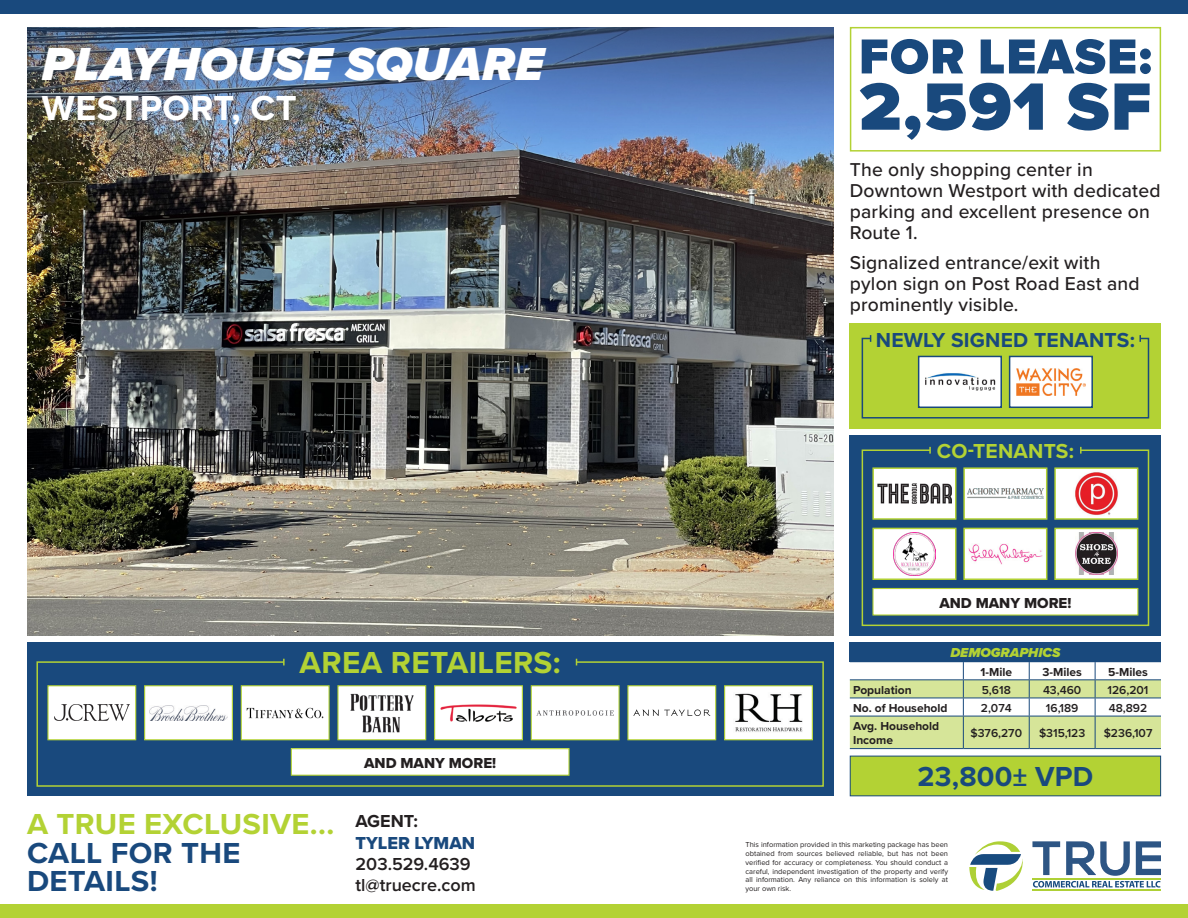
<style>
.page{position:relative;width:1188px;height:918px;background:#fff}
.page>*{position:absolute;margin:0;border:0;box-sizing:border-box;transform-origin:0 0}
.t1{font:900 69.3px "Proxima Nova";color:#19497d}
.t2{font:900 50.85px "Proxima Nova";letter-spacing:.02em;color:#19497d}
.t3{font:italic 900 48px "Proxima Nova";letter-spacing:.01em;color:#fff}
.t4{font:700 36px "Proxima Nova";letter-spacing:.01em;color:#fff}
.t5{font:700 31.5px "Proxima Nova";letter-spacing:.01em;color:#b3d234}
.t6{font:700 30px/28.5px "Proxima Nova";letter-spacing:.01em;color:#19497d}
.t7{font:700 28.5px "Proxima Nova";letter-spacing:.01em;color:#19497d}
.t8{font:700 21px "Proxima Nova";letter-spacing:.01em;color:#19497d}
.t9{font:700 21px "Proxima Nova";letter-spacing:.01em;color:#b3d234}
.t10{font:500 19.35px/20.9px "Proxima Nova";letter-spacing:.01em;color:#231f20}
.t11{font:600 18px/21px "Proxima Nova";color:#231f20}
.t12{font:700 18px "Proxima Nova";color:#231f20}
.t13{font:15px "Proxima Nova Extrabld";color:#231f20}
.t14{font:italic 900 13.5px "Proxima Nova";color:#b3d234}
.t15{font:700 12px/14.4px "Proxima Nova";color:#231f20}
.t16{font:600 12px "Proxima Nova";color:#231f20}
.t17{font:7.5px/8.7px "Proxima Nova";color:#231f20;text-align:justify}
.s1{color:#b3d234}
.s2{font-family:"Proxima Nova Extrabld";font-weight:400;color:#19497d}
</style>
<div class="page">
<div style="left:0;top:0;width:1188px;height:14px;background:#19497d"></div>
<svg style="left:969px;top:841px;width:54px;height:50px"></svg>
<hr style="left:1032px;top:889px;width:129px;height:2px;background:#aed036">
<svg style="left:1032px;top:841px;width:129px;height:47px"></svg>
<div style="left:0;top:904px;width:1188px;height:14px;background:#b3d234"></div>
<div style="left:850px;top:642px;width:311px;height:20px;background:#19497d"></div>
<svg style="left:850px;top:662px;width:311px;height:86px"></svg>
<hr style="left:850px;top:716px;width:113px;height:1px;background:#19497d">
<hr style="left:963px;top:716px;width:66px;height:1px;background:#19497d">
<hr style="left:963px;top:716px;width:1px;height:32px;background:#19497d">
<hr style="left:1029px;top:716px;width:66px;height:1px;background:#19497d">
<hr style="left:1029px;top:716px;width:1px;height:32px;background:#19497d">
<hr style="left:1095px;top:716px;width:66px;height:1px;background:#19497d">
<hr style="left:1095px;top:716px;width:1px;height:32px;background:#19497d">
<hr style="left:850px;top:748px;width:113px;height:1px;background:#19497d">
<hr style="left:963px;top:748px;width:66px;height:1px;background:#19497d">
<hr style="left:1029px;top:748px;width:66px;height:1px;background:#19497d">
<hr style="left:1095px;top:748px;width:66px;height:1px;background:#19497d">
<div style="left:850px;top:756px;width:311px;height:40px;background:#b3d234"></div>
<div style="left:850px;top:756px;width:311px;height:40px;border:1px solid #19497d"></div>
<div style="left:27px;top:642px;width:806px;height:154px;background:#19497d"></div>
<svg style="left:36px;top:661px;width:788px;height:126px"></svg>
<svg style="left:283px;top:659px;width:2px;height:6px"></svg>
<div style="left:291px;top:749px;width:278px;height:26px;background:#fff"></div>
<div style="left:291px;top:748px;width:279px;height:28px;border:1px solid #b3d234"></div>
<div style="left:531px;top:686px;width:88px;height:54px;background:#fff"></div>
<img style="left:537px;top:710px;width:77px;height:6px">
<div style="left:531px;top:685px;width:89px;height:55px;border:1px solid #b3d234"></div>
<div style="left:628px;top:686px;width:88px;height:54px;background:#fff"></div>
<svg style="left:633px;top:710px;width:77px;height:6px"></svg>
<div style="left:627px;top:685px;width:89px;height:55px;border:1px solid #b3d234"></div>
<div style="left:725px;top:686px;width:87px;height:54px;background:#fff"></div>
<img style="left:735px;top:693px;width:68px;height:39px">
<div style="left:724px;top:685px;width:89px;height:55px;border:1px solid #b3d234"></div>
<div style="left:435px;top:686px;width:87px;height:54px;background:#fff"></div>
<img style="left:441px;top:704px;width:75px;height:17px">
<div style="left:434px;top:685px;width:89px;height:55px;border:1px solid #b3d234"></div>
<div style="left:145px;top:686px;width:87px;height:54px;background:#fff"></div>
<img style="left:150px;top:705px;width:77px;height:16px">
<div style="left:144px;top:685px;width:89px;height:55px;border:1px solid #b3d234"></div>
<div style="left:241px;top:686px;width:88px;height:54px;background:#fff"></div>
<img style="left:246px;top:707px;width:78px;height:11px">
<div style="left:241px;top:685px;width:89px;height:55px;border:1px solid #b3d234"></div>
<div style="left:48px;top:686px;width:88px;height:54px;background:#fff"></div>
<img style="left:54px;top:705px;width:75px;height:16px">
<div style="left:47px;top:685px;width:89px;height:55px;border:1px solid #b3d234"></div>
<div style="left:338px;top:686px;width:88px;height:54px;background:#fff"></div>
<img style="left:350px;top:693px;width:64px;height:39px">
<div style="left:337px;top:685px;width:89px;height:55px;border:1px solid #b3d234"></div>
<img style="left:27px;top:239px;width:806px;height:397px">
<img style="left:27px;top:27px;width:806px;height:212px">
<div style="left:850px;top:27px;width:311px;height:125px;border:2px solid #b3d234"></div>
<div style="left:850px;top:323px;width:311px;height:105px;background:#b3d234"></div>
<svg style="left:861px;top:335px;width:289px;height:84px"></svg>
<div style="left:919px;top:356px;width:82px;height:51px;background:#fff"></div>
<img style="left:925px;top:373px;width:70px;height:18px">
<div style="left:918px;top:356px;width:84px;height:52px;border:2px solid #19497d"></div>
<div style="left:1010px;top:356px;width:82px;height:51px;background:#fff"></div>
<img style="left:1016px;top:369px;width:70px;height:26px">
<div style="left:1009px;top:356px;width:84px;height:52px;border:2px solid #19497d"></div>
<div style="left:850px;top:435px;width:311px;height:201px;background:#19497d"></div>
<svg style="left:861px;top:449px;width:289px;height:178px"></svg>
<svg style="left:1080px;top:447px;width:2px;height:7px"></svg>
<svg style="left:929px;top:447px;width:2px;height:7px"></svg>
<div style="left:873px;top:468px;width:83px;height:51px;background:#fff"></div>
<img style="left:878px;top:484px;width:73px;height:19px">
<div style="left:872px;top:467px;width:85px;height:53px;border:2px solid #b3d234"></div>
<div style="left:964px;top:468px;width:83px;height:51px;background:#fff"></div>
<img style="left:968px;top:489px;width:75px;height:9px">
<div style="left:963px;top:467px;width:84px;height:53px;border:2px solid #b3d234"></div>
<div style="left:1055px;top:468px;width:83px;height:51px;background:#fff"></div>
<img style="left:1075px;top:472px;width:43px;height:43px">
<div style="left:1054px;top:467px;width:84px;height:53px;border:2px solid #b3d234"></div>
<div style="left:873px;top:528px;width:83px;height:51px;background:#fff"></div>
<img style="left:893px;top:533px;width:43px;height:42px">
<div style="left:872px;top:528px;width:85px;height:52px;border:2px solid #b3d234"></div>
<div style="left:964px;top:528px;width:83px;height:51px;background:#fff"></div>
<img style="left:969px;top:543px;width:73px;height:22px">
<div style="left:963px;top:528px;width:84px;height:52px;border:2px solid #b3d234"></div>
<div style="left:1055px;top:528px;width:83px;height:51px;background:#fff"></div>
<img style="left:1075px;top:533px;width:42px;height:42px">
<div style="left:1054px;top:528px;width:84px;height:52px;border:2px solid #b3d234"></div>
<div style="left:873px;top:588px;width:265px;height:27px;background:#fff"></div>
<div style="left:872px;top:588px;width:266px;height:28px;border:1px solid #b3d234"></div>
<p class="t3" style="left:42px;top:28px;width:503px">PLAYHOUSE SQUARE</p>
<p class="t4" style="left:42px;top:82px;width:256px">WESTPORT, CT</p>
<p class="t5" style="left:300px;top:639px;width:263px">AREA RETAILERS:</p>
<p class="t6" style="left:27px;top:809px;width:309px"><span class="s1">A TRUE EXCLUSIVE...<br></span>CALL FOR THE<br>DETAILS!</p>
<p class="t13" style="left:364px;top:752px;width:134px">AND MANY MORE!</p>
<p class="t12" style="left:356px;top:808px;width:64px">AGENT:</p>
<p class="t11" style="left:356px;top:832px;width:122px"><span class="s2">TYLER LYMAN<br></span>203.529.4639 tl@truecre.com</p>
<p class="t2" style="left:859px;top:19px;width:294px">FOR LEASE:</p>
<p class="t1" style="left:859px;top:55px;width:294px">2,591 SF</p>
<p class="t10" style="left:850px;top:159px;width:312px">The only shopping center in<br>Downtown Westport with dedicated parking and excellent presence on<br>Route 1.</p>
<p class="t10" style="left:850px;top:251px;width:291px">Signalized entrance/exit with pylon sign on Post Road East and prominently visible.</p>
<p class="t8" style="left:876px;top:324px;width:261px">NEWLY SIGNED TENANTS:</p>
<p class="t9" style="left:937px;top:436px;width:139px">CO-TENANTS:</p>
<p class="t13" style="left:939px;top:591px;width:134px">AND MANY MORE!</p>
<p class="t14" style="left:950px;top:643px;width:112px">DEMOGRAPHICS</p>
<p class="t15" style="left:981px;top:664px;width:33px">1-Mile</p>
<p class="t15" style="left:1043px;top:664px;width:41px">3-Miles</p>
<p class="t15" style="left:1108px;top:664px;width:41px">5-Miles</p>
<p class="t15" style="left:853px;top:682px;width:60px">Population</p>
<p class="t16" style="left:982px;top:681px;width:31px">5,618</p>
<p class="t16" style="left:1043px;top:681px;width:40px">43,460</p>
<p class="t16" style="left:1108px;top:681px;width:42px">126,201</p>
<p class="t15" style="left:853px;top:700px;width:96px">No. of Household</p>
<p class="t16" style="left:981px;top:699px;width:32px">2,074</p>
<p class="t16" style="left:1046px;top:699px;width:34px">16,189</p>
<p class="t16" style="left:1109px;top:699px;width:40px">48,892</p>
<p class="t15" style="left:853px;top:718px;width:88px">Avg. Household<br>Income</p>
<p class="t16" style="left:971px;top:724px;width:53px">$376,270</p>
<p class="t16" style="left:1039px;top:724px;width:48px">$315,123</p>
<p class="t16" style="left:1104px;top:724px;width:50px">$236,107</p>
<p class="t7" style="left:917px;top:755px;width:177px">23,800± VPD</p>
<p class="t17" style="left:746px;top:840px;width:204px">This information provided in this marketing package has been obtained from sources believed reliable, but has not been verified for accuracy or completeness. You should conduct a careful, independent investigation of the property and verify all information. Any reliance on this information is solely at your own risk.</p>
</div>
